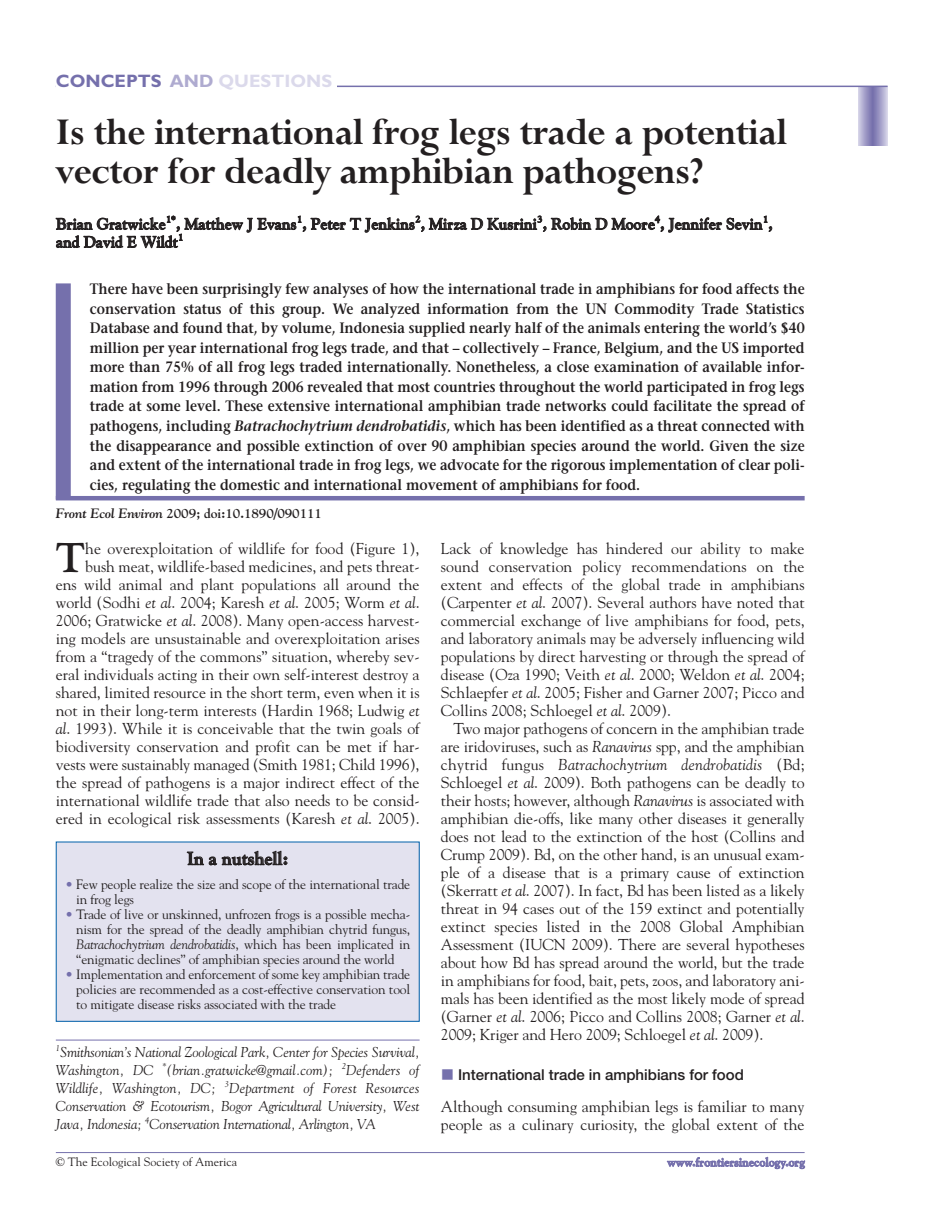
<style>
.page{position:relative;width:946px;height:1218px;background:#fff}
.page>*{position:absolute;margin:0;border:0;box-sizing:border-box;transform-origin:0 0}
.t1{font:700 42px/39px "Lapidary 333 BT";letter-spacing:-.01em;color:#231f20}
.t2{font:700 41.4px "Goudy";color:#231f20}
.t3{font:700 18px "Gill Sans";color:#dbd9eb}
.t4{font:700 18px "Goudy";color:#231f20}
.t5{font:15.75px/18px "Goudy";color:#231f20;text-align:justify}
.t6{font:700 15.75px/18px "Goudy";color:#231f20}
.t7{font:600 15px/19.5px "Stone Serif";color:#231f20;text-align:justify;scale:.9 1}
.t8{font:500 15px "Helvetica Neue";color:#231f20}
.t9{font:italic 14.25px/18px "Goudy";letter-spacing:-.01em;color:#231f20}
.t10{font:italic 14.25px "Goudy";letter-spacing:.01em;color:#231f20}
.t11{font:13.5px/15px "Goudy";letter-spacing:-.01em;color:#231f20;text-align:justify}
.t12{font:700 13.5px "Goudy";letter-spacing:-.005em;color:#231f20}
.t13{font:12px "Goudy";color:#231f20}
.t14{font:700 12px "Goudy";color:#7570ac}
.t15{font:italic 8.55px "Goudy";color:#231f20}
.s1{color:#7570ac}
.s2{color:#afabd0}
.s3{font-style:italic}
</style>
<div class="page">
<div style="left:858px;top:86px;width:29px;height:60px;background:#d2d0e5"></div>
<div style="left:859px;top:86px;width:27px;height:60px;background:#c9c6e0"></div>
<div style="left:860px;top:86px;width:25px;height:60px;background:#c0bedb"></div>
<div style="left:861px;top:86px;width:23px;height:60px;background:#b2aed2"></div>
<div style="left:863px;top:86px;width:18px;height:60px;background:#aba7ce"></div>
<div style="left:864px;top:86px;width:16px;height:60px;background:#9f9ac6"></div>
<div style="left:866px;top:86px;width:13px;height:60px;background:#908bbd"></div>
<div style="left:868px;top:86px;width:9px;height:60px;background:#837eb4"></div>
<hr style="left:870px;top:86px;width:4px;height:60px;background:#7f79b2">
<hr style="left:871px;top:86px;width:2px;height:60px;background:#7973ae">
<hr style="left:872px;top:86px;width:1px;height:60px;background:#7570ac">
<hr style="left:56px;top:86px;width:831px;height:1px;background:#7570ac">
<hr style="left:56px;top:1152px;width:748px;height:1px;background:#7570ac">
<div style="left:56px;top:62px;width:280px;height:29px;background:#fff"></div>
<div style="left:56px;top:283px;width:15px;height:216px;background:#7570ac"></div>
<hr style="left:56px;top:496px;width:748px;height:4px;background:#7570ac">
<hr style="left:56px;top:1039px;width:363px;height:1px;background:#7570ac">
<div style="left:56px;top:842px;width:363px;height:179px;background:#e3e2ef"></div>
<p class="t3" style="left:56px;top:75px;width:278px"><span class="s1">CONCEPTS</span> <span class="s2">AND</span> QUESTIONS</p>
<h1 class="t1" style="left:56px;top:118px;width:732px">Is the international frog legs trade a potential vector for deadly amphibian pathogens?</h1>
<p class="t6" style="left:56px;top:216px;width:718px">Brian Gratwicke<sup>1*</sup>, Matthew J Evans<sup>1</sup>, Peter T Jenkins<sup>2</sup>, Mirza D Kusrini<sup>3</sup>, Robin D Moore<sup>4</sup>, Jennifer Sevin<sup>1</sup>, and David E Wildt<sup>1</sup></p>
<p class="t7" style="left:90px;top:281px;width:795px">There have been surprisingly few analyses of how the international trade in amphibians for food affects the conservation status of this group. We analyzed information from the UN Commodity Trade Statistics Database and found that, by volume, Indonesia supplied nearly half of the animals entering the world’s $40 million per year international frog legs trade, and that – collectively – France, Belgium, and the US imported more than 75% of all frog legs traded internationally. Nonetheless, a close examination of available infor&shy;mation from 1996 through 2006 revealed that most countries throughout the world participated in frog legs trade at some level. These extensive international amphibian trade networks could facilitate the spread of pathogens, including <span class="s3">Batrachochytrium dendrobatidis</span>, which has been identified as a threat connected with the disappearance and possible extinction of over 90 amphibian species around the world. Given the size and extent of the international trade in frog legs, we advocate for the rigorous implementation of clear poli&shy;cies, regulating the domestic and international movement of amphibians for food.</p>
<p class="t12" style="left:56px;top:507px;width:268px"><span class="s3">Front Ecol Environ</span> 2009; doi:10.1890/090111</p>
<p class="t5" style="left:56px;top:540px;width:365px;text-align:right">he overexploitation of wildlife for food (Figure 1), bush meat, wildlife-based medicines, and pets threat-<br>ens wild animal and plant populations all around the world (Sodhi <span class="s3">et al</span>. 2004; Karesh <span class="s3">et al</span>. 2005; Worm <span class="s3">et al</span>.<br>2006; Gratwicke <span class="s3">et al</span>. 2008). Many open-access harvest&shy;ing models are unsustainable and overexploitation arises from a “tragedy of the commons” situation, whereby sev&shy;eral individuals acting in their own self-interest destroy a shared, limited resource in the short term, even when it is not in their long-term interests (Hardin 1968; Ludwig <span class="s3">et al</span>. 1993). While it is conceivable that the twin goals of biodiversity conservation and profit can be met if har&shy;vests were sustainably managed (Smith 1981; Child 1996), the spread of pathogens is a major indirect effect of the international wildlife trade that also needs to be consid&shy;ered in ecological risk assessments (Karesh <span class="s3">et al</span>. 2005).</p>
<p class="t5" style="left:441px;top:540px;width:365px">Lack of knowledge has hindered our ability to make sound conservation policy recommendations on the extent and effects of the global trade in amphibians (Carpenter <span class="s3">et al</span>. 2007). Several authors have noted that commercial exchange of live amphibians for food, pets, and laboratory animals may be adversely influencing wild populations by direct harvesting or through the spread of disease (Oza 1990; Veith <span class="s3">et al</span>. 2000; Weldon <span class="s3">et al</span>. 2004; Schlaepfer <span class="s3">et al</span>. 2005; Fisher and Garner 2007; Picco and Collins 2008; Schloegel <span class="s3">et al</span>. 2009).</p>
<h2 class="t2" style="left:56px;top:540px;width:31px">T</h2>
<p class="t5" style="left:441px;top:720px;width:365px;text-indent:13px">Two major pathogens of concern in the amphibian trade are iridoviruses, such as <span class="s3">Ranavirus</span> spp, and the amphibian chytrid fungus <span class="s3">Batrachochytrium dendrobatidis</span> (Bd; Schloegel <span class="s3">et al</span>. 2009). Both pathogens can be deadly to their hosts; however, although <span class="s3">Ranavirus</span> is associated with amphibian die-offs, like many other diseases it generally does not lead to the extinction of the host (Collins and Crump 2009). Bd, on the other hand, is an unusual exam&shy;ple of a disease that is a primary cause of extinction (Skerratt <span class="s3">et al</span>. 2007). In fact, Bd has been listed as a likely threat in 94 cases out of the 159 extinct and potentially extinct species listed in the 2008 Global Amphibian Assessment (IUCN 2009). There are several hypotheses about how Bd has spread around the world, but the trade in amphibians for food, bait, pets, zoos, and laboratory ani&shy;mals has been identified as the most likely mode of spread (Garner <span class="s3">et al</span>. 2006; Picco and Collins 2008; Garner <span class="s3">et al</span>.<br>2009; Kriger and Hero 2009; Schloegel <span class="s3">et al</span>. 2009).</p>
<p class="t8" style="left:458px;top:1069px;width:287px">International trade in amphibians for food</p>
<p class="t5" style="left:441px;top:1098px;width:365px">Although consuming amphibian legs is familiar to many people as a culinary curiosity, the global extent of the</p>
<p class="t4" style="left:187px;top:851px;width:103px">In a nutshell:</p>
<p class="t11" style="left:76px;top:877px;width:335px;text-indent:-11px"><span class="s1">•</span> Few people realize the size and scope of the international trade in frog legs</p>
<p class="t11" style="left:76px;top:907px;width:335px;text-indent:-11px"><span class="s1">•</span> Trade of live or unskinned, unfrozen frogs is a possible mecha&shy;nism for the spread of the deadly amphibian chytrid fungus, <span class="s3">Batrachochytrium dendrobatidis</span>, which has been implicated in “enigmatic declines” of amphibian species around the world</p>
<p class="t11" style="left:76px;top:967px;width:335px;text-indent:-11px"><span class="s1">•</span> Implementation and enforcement of some key amphibian trade policies are recommended as a cost-effective conservation tool to mitigate disease risks associated with the trade</p>
<p class="t15" style="left:56px;top:1044px;width:6px">1</p>
<p class="t9" style="left:56px;top:1044px;width:365px">Smithsonian’s National Zoological Park, Center for Species Survival,<br>Washington, DC</p>
<p class="t15" style="left:163px;top:1062px;width:6px">*</p>
<p class="t9" style="left:167px;top:1062px;width:168px">(brian.gratwicke@gmail.com);</p>
<p class="t15" style="left:342px;top:1062px;width:6px">2</p>
<p class="t9" style="left:346px;top:1062px;width:75px">Defenders of</p>
<p class="t10" style="left:56px;top:1082px;width:162px">Wildlife, Washington, DC;</p>
<p class="t15" style="left:225px;top:1080px;width:6px">3</p>
<p class="t9" style="left:56px;top:1080px;width:365px;text-align:justify;text-indent:173px">Department of Forest Resources Conservation &amp; Ecotourism, Bogor Agricultural University, West Java, Indonesia;</p>
<p class="t15" style="left:145px;top:1116px;width:6px">4</p>
<p class="t9" style="left:149px;top:1116px;width:228px">Conservation International, Arlington, VA</p>
<p class="t13" style="left:56px;top:1157px;width:183px">© The Ecological Society of America</p>
<p class="t14" style="left:667px;top:1157px;width:139px">www.frontiersinecology.org</p>
</div>
